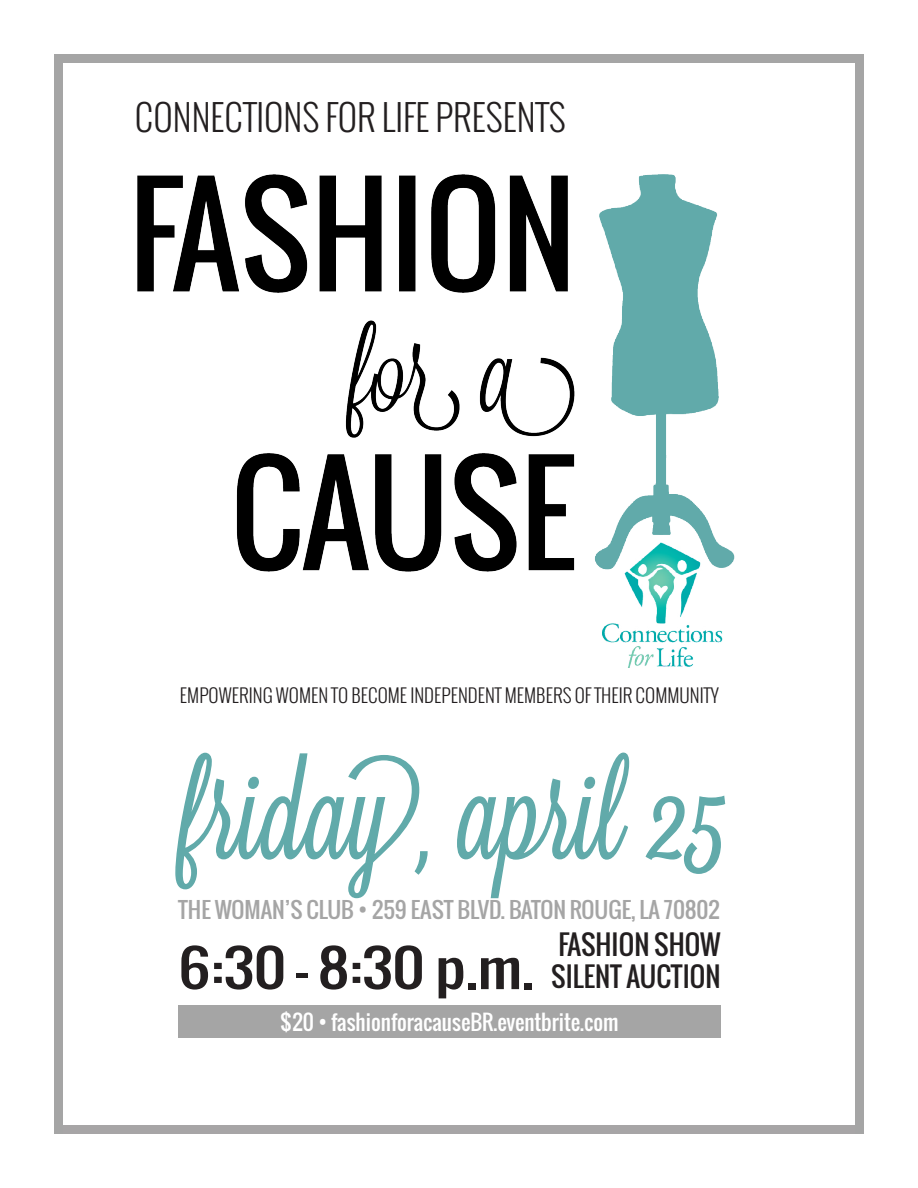
<style>
.page{position:relative;width:918px;height:1188px;background:#fff}
.page>*{position:absolute;margin:0;border:0;box-sizing:border-box;transform-origin:0 0}
.t1{font:132px "Lavanderia";color:#61aaaa}
.t2{font:49.5px "Oswald";color:#231f20;scale:1.23 1}
.t3{font:300 35.7px "Oswald";color:#231f20}
.t4{font:27px "Oswald";color:#231f20}
.t5{font:21.75px "Oswald";color:#a5a5a5;scale:1.04 1}
.t6{font:21px "Oswald";color:#fff}
.t7{font:300 18.6px "Oswald";color:#231f20}
</style>
<div class="page">
<div style="left:58px;top:1125px;width:806px;height:9px;background:#a7a5a6"></div>
<div style="left:54px;top:54px;width:810px;height:9px;background:#a5a5a5"></div>
<img style="left:137px;top:174px;width:598px;height:494px">
<div style="left:54px;top:54px;width:9px;height:1080px;background:#a5a5a5"></div>
<div style="left:855px;top:57px;width:9px;height:1077px;background:#a5a5a5"></div>
<svg style="left:175px;top:752px;width:253px;height:147px"></svg>
<svg style="left:457px;top:752px;width:173px;height:147px"></svg>
<svg style="left:645px;top:795px;width:81px;height:79px"></svg>
<div style="left:178px;top:1006px;width:543px;height:32px;background:#a5a5a5"></div>
<p class="t3" style="left:135px;top:93px;width:433px">CONNECTIONS FOR LIFE PRESENTS</p>
<p class="t7" style="left:180px;top:682px;width:540px">EMPOWERING WOMEN TO BECOME INDEPENDENT MEMBERS OF THEIR COMMUNITY</p>
<p class="t1" style="left:181px;top:735px;width:546px">friday, april 25</p>
<p class="t5" style="left:178px;top:893px;width:522px">THE WOMAN’S CLUB • 259 EAST BLVD. BATON ROUGE, LA 70802</p>
<p class="t2" style="left:178px;top:931px;width:291px">6:30 - 8:30 p.m.</p>
<p class="t4" style="left:559px;top:924px;width:164px">FASHION SHOW</p>
<p class="t4" style="left:551px;top:956px;width:171px">SILENT AUCTION</p>
<p class="t6" style="left:280px;top:1006px;width:340px">$20 • fashionforacauseBR.eventbrite.com</p>
</div>
